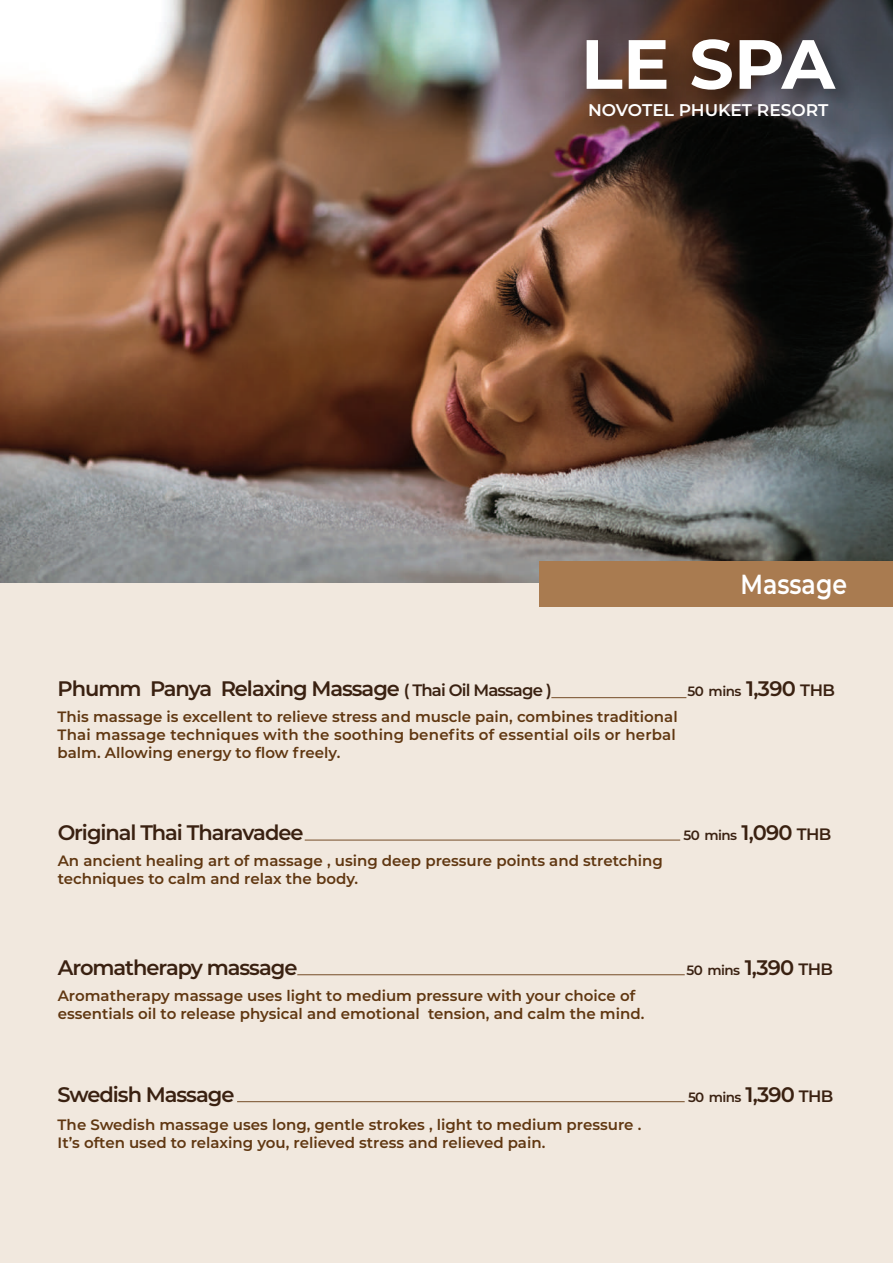
<style>
.page{position:relative;width:893px;height:1263px;background:#fff}
.page>*{position:absolute;margin:0;border:0;box-sizing:border-box;transform-origin:0 0}
.t1{font:100 69.6px "Montserrat";color:#fff}
.t2{font:600 27.6px "Montserrat";color:#fff;scale:.86 1}
.t3{font:600 21px "Montserrat";letter-spacing:-.05em;color:#3a2111}
.t4{font:100 16.95px "Montserrat";color:#fff}
.t5{font:600 15px/18px "Montserrat";color:#603711}
.t6{font:600 13.5px "Montserrat";letter-spacing:-.04em;color:#3a2111}
.s1{font-size:16.5px}
.s2{font-size:21px}
</style>
<div class="page">
<div style="left:0;top:582px;width:893px;height:681px;background:#f1e8de"></div>
<img style="left:0;top:0;width:893px;height:583px">
<hr style="left:551px;top:697px;width:135px;height:1px;background:#744c27">
<hr style="left:305px;top:840px;width:375px;height:1px;background:#744c27">
<hr style="left:297px;top:974px;width:388px;height:1px;background:#744c27">
<hr style="left:237px;top:1101px;width:448px;height:1px;background:#744c27">
<img style="left:569px;top:18px;width:300px;height:135px">
<div style="left:540px;top:561px;width:353px;height:45px;background:#a97b50"></div>
<h1 class="t1" style="left:581px;top:18px;width:256px">LE SPA</h1>
<p class="t4" style="left:588px;top:98px;width:242px">NOVOTEL PHUKET RESORT</p>
<h2 class="t2" style="left:740px;top:565px;width:125px">Massage</h2>
<h3 class="t3" style="left:58px;top:674px;width:496px">Phumm Panya Relaxing Massage <span class="s1">( Thai Oil Massage )</span></h3>
<p class="t6" style="left:687px;top:682px;width:149px">50 mins <span class="s2">1,390</span> <span class="s1">THB</span></p>
<p class="t5" style="left:58px;top:707px;width:622px;text-align:justify">This massage is excellent to relieve stress and muscle pain, combines traditional Thai massage techniques with the soothing benefits of essential oils or herbal balm. Allowing energy to flow freely.</p>
<h3 class="t3" style="left:58px;top:818px;width:247px">Original Thai Tharavadee</h3>
<p class="t6" style="left:683px;top:826px;width:149px">50 mins <span class="s2">1,090</span> <span class="s1">THB</span></p>
<p class="t5" style="left:58px;top:851px;width:607px">An ancient healing art of massage , using deep pressure points and stretching techniques to calm and relax the body.</p>
<h3 class="t3" style="left:58px;top:952px;width:241px">Aromatherapy massage</h3>
<p class="t6" style="left:687px;top:960px;width:148px">50 mins <span class="s2">1,390</span> <span class="s1">THB</span></p>
<p class="t5" style="left:58px;top:986px;width:588px">Aromatherapy massage uses light to medium pressure with your choice of essentials oil to release physical and emotional tension, and calm the mind.</p>
<h3 class="t3" style="left:58px;top:1079px;width:178px">Swedish Massage</h3>
<p class="t6" style="left:688px;top:1087px;width:147px">50 mins <span class="s2">1,390</span> <span class="s1">THB</span></p>
<p class="t5" style="left:58px;top:1114px;width:585px">The Swedish massage uses long, gentle strokes , light to medium pressure .<br>It’s often used to relaxing you, relieved stress and relieved pain.</p>
</div>
